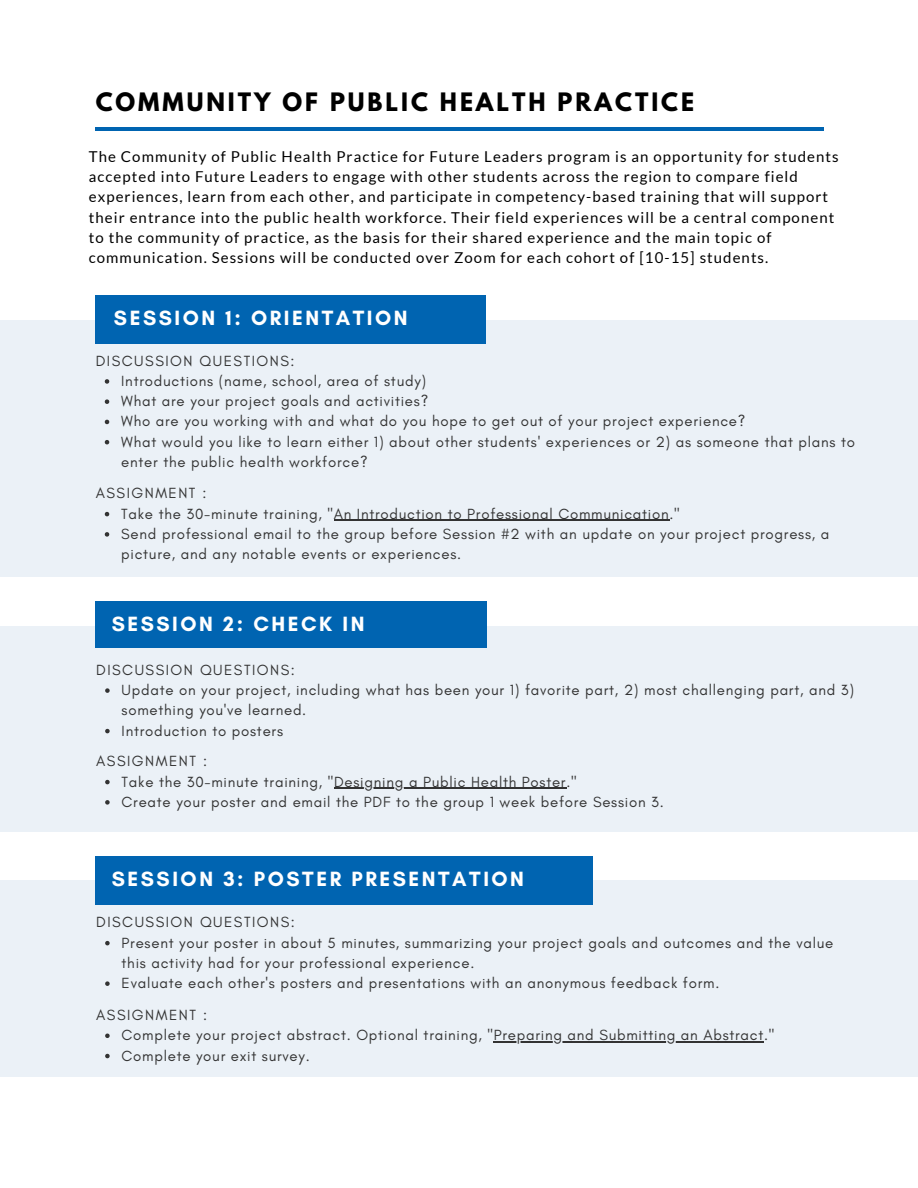
<style>
.page{position:relative;width:918px;height:1188px;background:#fff}
.page>*{position:absolute;margin:0;border:0;box-sizing:border-box;transform-origin:0 0}
.t1{font:700 22.5px "League Spartan";letter-spacing:.13em;color:#000}
.t2{font:700 21px "Glacial Indifference";letter-spacing:.12em;color:#fff}
.t3{font:15px/20.2px "Glacial Indifference";letter-spacing:.05em;color:#333}
.t4{font:15px/20.2px "Lato";letter-spacing:.07em;color:#000}
.t5{font:15px "Glacial Indifference";letter-spacing:.1em;color:#333}
</style>
<div class="page">
<hr style="left:95px;top:127px;width:729px;height:3px;background:#0064b1">
<div style="left:0;top:320px;width:918px;height:256px;background:#ebf1f7"></div>
<div style="left:96px;top:295px;width:390px;height:49px;background:#0064b1"></div>
<div style="left:0;top:880px;width:918px;height:197px;background:#ebf1f7"></div>
<div style="left:0;top:626px;width:918px;height:206px;background:#ebf1f7"></div>
<div style="left:96px;top:601px;width:391px;height:46px;background:#0064b1"></div>
<div style="left:95px;top:856px;width:497px;height:48px;background:#0064b1"></div>
<svg style="left:105px;top:379px;width:4px;height:5px"></svg>
<svg style="left:105px;top:399px;width:4px;height:5px"></svg>
<svg style="left:105px;top:420px;width:4px;height:4px"></svg>
<svg style="left:105px;top:440px;width:4px;height:4px"></svg>
<svg style="left:105px;top:512px;width:4px;height:4px"></svg>
<hr style="left:334px;top:520px;width:335px;height:1px;background:#333">
<svg style="left:105px;top:532px;width:4px;height:5px"></svg>
<svg style="left:105px;top:688px;width:5px;height:5px"></svg>
<svg style="left:105px;top:729px;width:5px;height:4px"></svg>
<svg style="left:105px;top:780px;width:5px;height:4px"></svg>
<hr style="left:334px;top:788px;width:232px;height:1px;background:#333">
<svg style="left:105px;top:800px;width:5px;height:5px"></svg>
<svg style="left:105px;top:941px;width:5px;height:4px"></svg>
<svg style="left:105px;top:981px;width:5px;height:5px"></svg>
<svg style="left:105px;top:1034px;width:5px;height:4px"></svg>
<hr style="left:494px;top:1041px;width:270px;height:2px;background:#333">
<svg style="left:105px;top:1054px;width:5px;height:4px"></svg>
<h1 class="t1" style="left:96px;top:91px;width:600px">COMMUNITY OF PUBLIC HEALTH PRACTICE</h1>
<p class="t4" style="left:89px;top:146px;width:751px">The Community of Public Health Practice for Future Leaders program is an opportunity for students accepted into Future Leaders to engage with other students across the region to compare field experiences, learn from each other, and participate in competency-based training that will support their entrance into the public health workforce. Their field experiences will be a central component to the community of practice, as the basis for their shared experience and the main topic of communication. Sessions will be conducted over Zoom for each cohort of [10-15] students.</p>
<h2 class="t2" style="left:114px;top:305px;width:295px">SESSION 1: ORIENTATION</h2>
<p class="t5" style="left:96px;top:351px;width:200px">DISCUSSION QUESTIONS:</p>
<p class="t3" style="left:121px;top:371px;width:735px">Introductions (name, school, area of study)<br>What are your project goals and activities?<br>Who are you working with and what do you hope to get out of your project experience?<br>What would you like to learn either 1) about other students' experiences or 2) as someone that plans to enter the public health workforce?</p>
<p class="t5" style="left:96px;top:484px;width:112px">ASSIGNMENT :</p>
<p class="t3" style="left:121px;top:503px;width:710px">Take the 30-minute training, "An Introduction to Professional Communication."<br>Send professional email to the group before Session #2 with an update on your project progress, a picture, and any notable events or experiences.</p>
<h2 class="t2" style="left:112px;top:611px;width:254px">SESSION 2: CHECK IN</h2>
<p class="t5" style="left:96px;top:661px;width:200px">DISCUSSION QUESTIONS:</p>
<p class="t3" style="left:122px;top:680px;width:734px">Update on your project, including what has been your 1) favorite part, 2) most challenging part, and 3) something you've learned.<br>Introduction to posters</p>
<p class="t5" style="left:96px;top:752px;width:112px">ASSIGNMENT :</p>
<p class="t3" style="left:122px;top:771px;width:544px">Take the 30-minute training, "Designing a Public Health Poster."<br>Create your poster and email the PDF to the group 1 week before Session 3.</p>
<h2 class="t2" style="left:112px;top:866px;width:414px">SESSION 3: POSTER PRESENTATION</h2>
<p class="t5" style="left:96px;top:913px;width:200px">DISCUSSION QUESTIONS:</p>
<p class="t3" style="left:122px;top:932px;width:713px">Present your poster in about 5 minutes, summarizing your project goals and outcomes and the value this activity had for your professional experience.<br>Evaluate each other's posters and presentations with an anonymous feedback form.</p>
<p class="t5" style="left:96px;top:1006px;width:112px">ASSIGNMENT :</p>
<p class="t3" style="left:122px;top:1025px;width:654px">Complete your project abstract. Optional training, "Preparing and Submitting an Abstract."<br>Complete your exit survey.</p>
</div>
